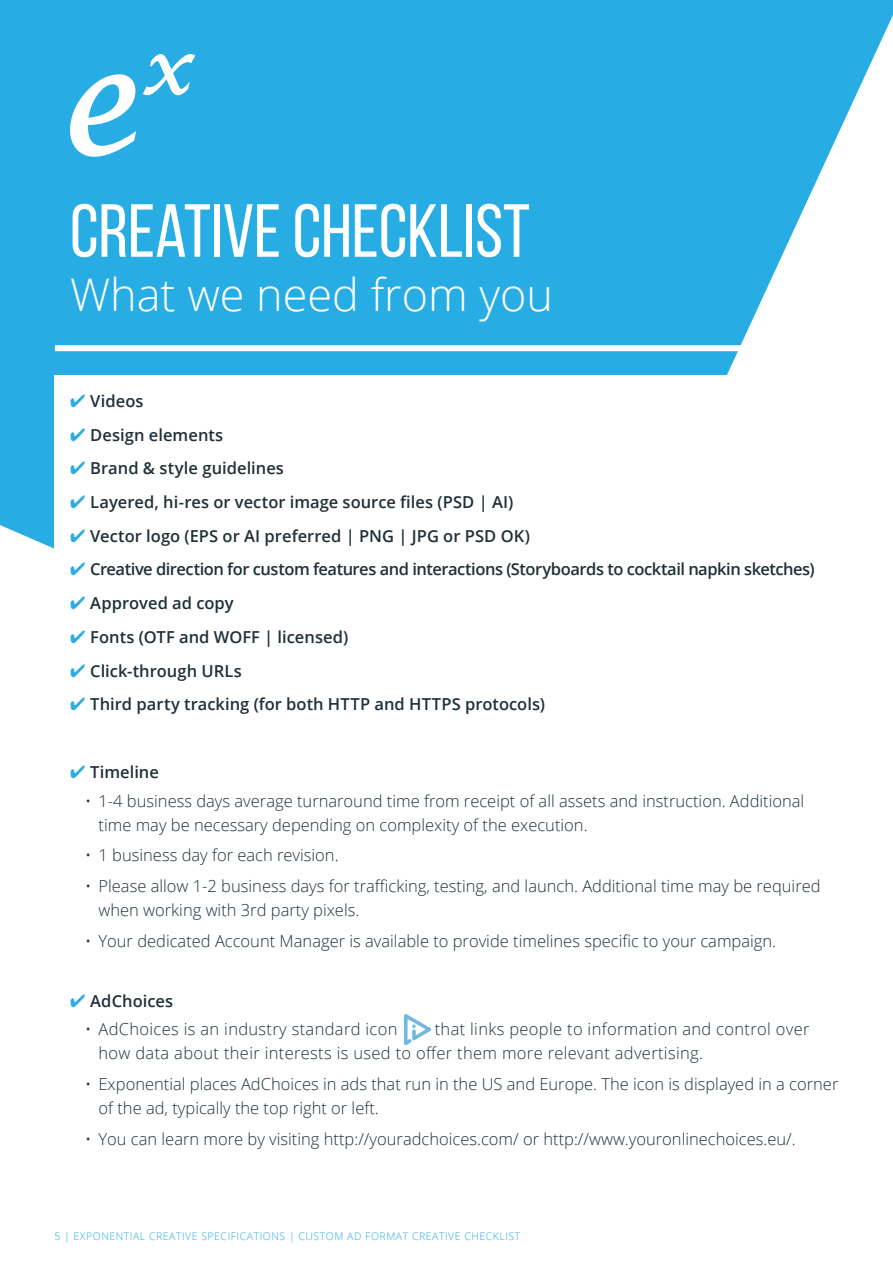
<style>
.page{position:relative;width:893px;height:1263px;background:#fff}
.page>*{position:absolute;margin:0;border:0;box-sizing:border-box;transform-origin:0 0}
.h2_white{font:75px "Bebas Neue";color:#fff}
.h2_sub_white{font:300 45px "Open Sans";color:#fff}
.t1{font:300 16.5px/24px "Open Sans";color:#1f3037}
.text_bold{font:600 16.5px "Open Sans";color:#1f3037}
.t2{font:300 16.5px/24px "Open Sans";letter-spacing:.02em;color:#1f3037}
.text_bold-2{font:600 16.5px "Open Sans";letter-spacing:-.03em;color:#1f3037}
.page_numbers{font:300 10.5px "Open Sans";letter-spacing:.05em;color:#27ade3}
.s1{color:#27ade3}
</style>
<div class="page">
<svg style="left:0;top:0;width:893px;height:549px;background:#3eb6e6"></svg>
<div style="left:54px;top:375px;width:785px;height:847px;background:#fff"></div>
<div style="left:55px;top:345px;width:784px;height:6px;background:#fff"></div>
<svg style="left:70px;top:74px;width:66px;height:83px"></svg>
<svg style="left:143px;top:54px;width:52px;height:41px"></svg>
<img style="left:405px;top:1014px;width:25px;height:30px">
<p class="h2_white" style="left:70px;top:190px;width:461px">CREATIVE CHECKLIST</p>
<p class="h2_sub_white" style="left:70px;top:264px;width:485px">What we need from you</p>
<p class="text_bold" style="left:70px;top:389px;width:75px"><span class="s1">✔</span> Videos</p>
<p class="text_bold" style="left:70px;top:423px;width:155px"><span class="s1">✔</span> Design elements</p>
<p class="text_bold" style="left:70px;top:457px;width:215px"><span class="s1">✔</span> Brand &amp; style guidelines</p>
<p class="text_bold" style="left:70px;top:491px;width:445px"><span class="s1">✔</span> Layered, hi-res or vector image source files (PSD | AI)</p>
<p class="text_bold" style="left:70px;top:524px;width:462px"><span class="s1">✔</span> Vector logo (EPS or AI preferred | PNG | JPG or PSD OK)</p>
<p class="text_bold-2" style="left:70px;top:558px;width:746px"><span class="s1">✔</span> Creative direction for custom features and interactions (Storyboards to cocktail napkin sketches)</p>
<p class="text_bold" style="left:70px;top:592px;width:165px"><span class="s1">✔</span> Approved ad copy</p>
<p class="text_bold" style="left:70px;top:626px;width:280px"><span class="s1">✔</span> Fonts (OTF and WOFF | licensed)</p>
<p class="text_bold" style="left:70px;top:659px;width:173px"><span class="s1">✔</span> Click-through URLs</p>
<p class="text_bold" style="left:70px;top:693px;width:476px"><span class="s1">✔</span> Third party tracking (for both HTTP and HTTPS protocols)</p>
<p class="text_bold" style="left:70px;top:760px;width:90px"><span class="s1">✔</span> Timeline</p>
<p class="t1" style="left:99px;top:788px;width:707px;text-indent:-13px">• 1-4 business days average turnaround time from receipt of all assets and instruction. Additional time may be necessary depending on complexity of the execution.</p>
<p class="t1" style="left:85px;top:843px;width:255px">• 1 business day for each revision.</p>
<p class="t1" style="left:99px;top:874px;width:724px;text-indent:-13px">• Please allow 1-2 business days for trafficking, testing, and launch. Additional time may be required when working with 3rd party pixels.</p>
<p class="t1" style="left:85px;top:928px;width:693px">• Your dedicated Account Manager is available to provide timelines specific to your campaign.</p>
<p class="text_bold" style="left:70px;top:989px;width:105px"><span class="s1">✔</span> AdChoices</p>
<p class="t2" style="left:85px;top:1017px;width:314px">• AdChoices is an industry standard icon</p>
<p class="t2" style="left:99px;top:1017px;width:712px;text-indent:336px">that links people to information and control over how data about their interests is used to offer them more relevant advertising.</p>
<p class="t1" style="left:99px;top:1072px;width:741px;text-indent:-13px">• Exponential places AdChoices in ads that run in the US and Europe. The icon is displayed in a corner of the ad, typically the top right or left.</p>
<p class="t1" style="left:85px;top:1126px;width:712px">• You can learn more by visiting http://youradchoices.com/ or http://www.youronlinechoices.eu/.</p>
<p class="page_numbers" style="left:54px;top:1229px;width:467px">5 | EXPONENTIAL CREATIVE SPECIFICATIONS | CUSTOM AD FORMAT CREATIVE CHECKLIST</p>
</div>
